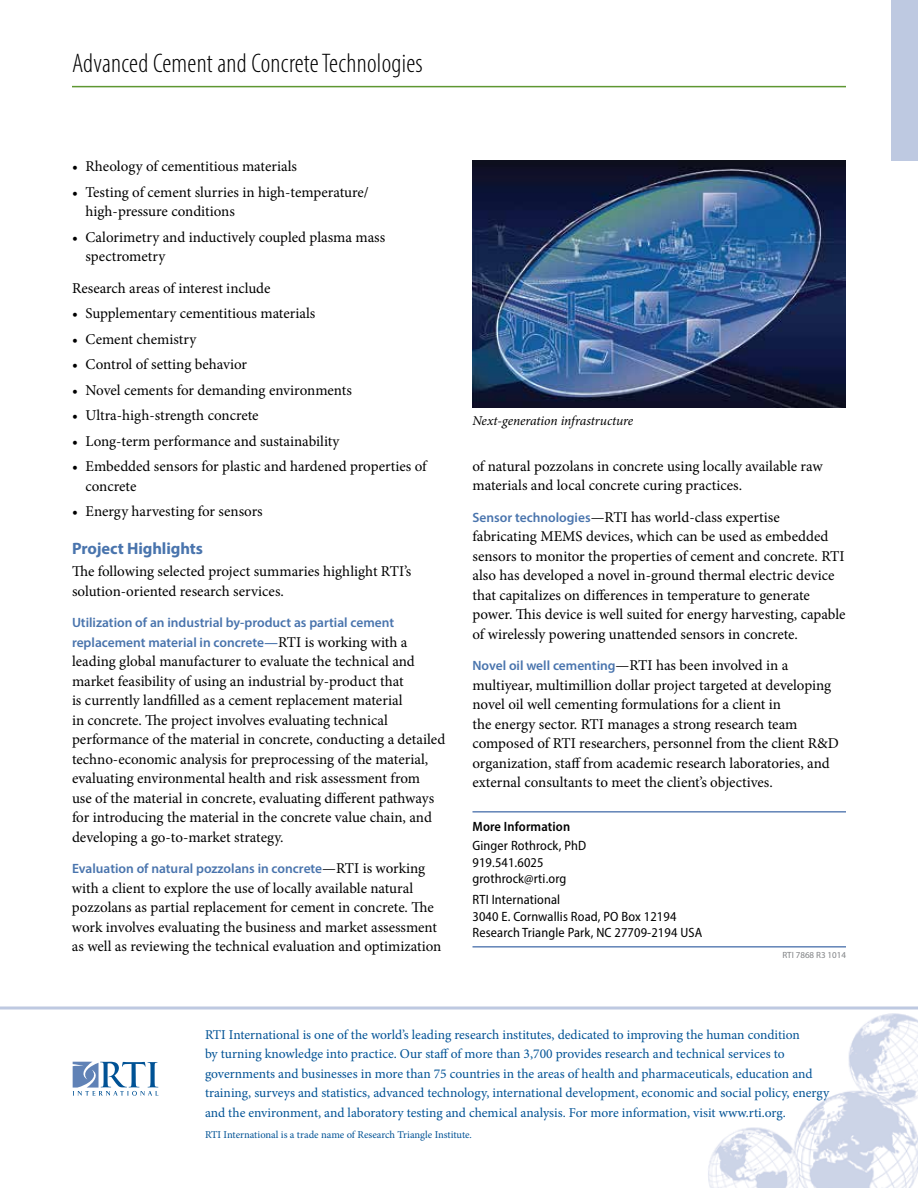
<style>
.page{position:relative;width:918px;height:1188px;background:#fff}
.page>*{position:absolute;margin:0;border:0;box-sizing:border-box;transform-origin:0 0}
.t1{font:300 condensed 27px "Myriad Pro";letter-spacing:.01em;color:#000}
.t2{font:700 16.5px "Myriad Pro";letter-spacing:-.005em;color:#4974ad}
.t3{font:15px/19.5px "Minion Pro";color:#000}
.t4{font:13.5px/19.5px "Minion Pro";color:#005295}
.t5{font:600 13.5px/19.5px "Myriad Pro";color:#4974ad}
.t6{font:semi-condensed 13.5px/16.5px "Myriad Pro";letter-spacing:.01em;color:#000}
.t7{font:italic 13.5px "Minion Pro";letter-spacing:-.01em;color:#000}
.t8{font:600 semi-condensed 13.5px "Myriad Pro";letter-spacing:.01em;color:#000}
.t9{font:10.5px "Minion Pro";letter-spacing:-.005em;color:#005295}
.t10{font:9px "Myriad Pro";color:#808285}
.s1{font-family:"Minion Pro";font-weight:400;font-size:15px;color:#000}
.s2{font-family:"Myriad Pro";font-weight:600;font-size:13.5px;color:#4974ad}
</style>
<div class="page">
<img style="left:708px;top:1013px;width:210px;height:175px">
<div style="left:891px;top:0;width:27px;height:160px;background:#bec9e1"></div>
<svg style="left:73px;top:1062px;width:86px;height:34px"></svg>
<svg style="left:0;top:1006px;width:918px;height:4px;background:#ced6e8"></svg>
<hr style="left:72px;top:86px;width:774px;height:1px;background:#5e9732">
<hr style="left:472px;top:811px;width:374px;height:2px;background:#6082b6">
<hr style="left:472px;top:946px;width:374px;height:2px;background:#6082b6">
<img style="left:472px;top:160px;width:374px;height:248px">
<h1 class="t1" style="left:72px;top:48px;width:352px">Advanced Cement and Concrete Technologies</h1>
<p class="t3" style="left:72px;top:157px;width:227px">• Rheology of cementitious materials</p>
<p class="t3" style="left:86px;top:182px;width:285px;text-indent:-14px">• Testing of cement slurries in high-temperature/ high-pressure conditions</p>
<p class="t3" style="left:86px;top:227px;width:301px;text-indent:-14px">• Calorimetry and inductively coupled plasma mass spectrometry</p>
<p class="t3" style="left:72px;top:278px;width:200px">Research areas of interest include</p>
<p class="t3" style="left:72px;top:304px;width:245px">• Supplementary cementitious materials</p>
<p class="t3" style="left:72px;top:329px;width:126px">• Cement chemistry</p>
<p class="t3" style="left:72px;top:355px;width:177px">• Control of setting behavior</p>
<p class="t3" style="left:72px;top:380px;width:281px">• Novel cements for demanding environments</p>
<p class="t3" style="left:72px;top:406px;width:188px">• Ultra-high-strength concrete</p>
<p class="t3" style="left:72px;top:431px;width:269px">• Long-term performance and sustainability</p>
<p class="t3" style="left:86px;top:457px;width:343px;text-indent:-14px">• Embedded sensors for plastic and hardened properties of concrete</p>
<p class="t3" style="left:72px;top:502px;width:192px">• Energy harvesting for sensors</p>
<p class="t2" style="left:72px;top:537px;width:133px">Project Highlights</p>
<p class="t3" style="left:72px;top:562px;width:341px">The following selected project summaries highlight RTI’s solution-oriented research services.</p>
<p class="t5" style="left:72px;top:612px;width:337px">Utilization of an industrial by-product as partial cement replacement material in concrete—<span class="s1">RTI is working with a</span></p>
<p class="t3" style="left:72px;top:652px;width:375px">leading global manufacturer to evaluate the technical and market feasibility of using an industrial by-product that<br>is currently landfilled as a cement replacement material<br>in concrete. The project involves evaluating technical performance of the material in concrete, conducting a detailed techno-economic analysis for preprocessing of the material, evaluating environmental health and risk assessment from<br>use of the material in concrete, evaluating different pathways for introducing the material in the concrete value chain, and developing a go-to-market strategy.</p>
<p class="t5" style="left:72px;top:858px;width:355px">Evaluation of natural pozzolans in concrete<span class="s1">—RTI is working</span></p>
<p class="t3" style="left:72px;top:878px;width:371px">with a client to explore the use of locally available natural pozzolans as partial replacement for cement in concrete. The work involves evaluating the business and market assessment as well as reviewing the technical evaluation and optimization</p>
<p class="t7" style="left:472px;top:411px;width:162px">Next-generation infrastructure</p>
<p class="t3" style="left:472px;top:456px;width:352px">of natural pozzolans in concrete using locally available raw materials and local concrete curing practices.</p>
<p class="t3" style="left:472px;top:507px;width:375px"><span class="s2">Sensor technologies</span>—RTI has world-class expertise fabricating MEMS devices, which can be used as embedded sensors to monitor the properties of cement and concrete. RTI also has developed a novel in-ground thermal electric device that capitalizes on differences in temperature to generate power. This device is well suited for energy harvesting, capable of wirelessly powering unattended sensors in concrete.</p>
<p class="t3" style="left:472px;top:656px;width:368px"><span class="s2">Novel oil well cementing</span>—RTI has been involved in a multiyear, multimillion dollar project targeted at developing novel oil well cementing formulations for a client in<br>the energy sector. RTI manages a strong research team composed of RTI researchers, personnel from the client R&amp;D organization, staff from academic research laboratories, and external consultants to meet the client’s objectives.</p>
<p class="t8" style="left:472px;top:818px;width:99px">More Information</p>
<p class="t6" style="left:472px;top:837px;width:115px">Ginger Rothrock, PhD<br>919.541.6025 grothrock@rti.org</p>
<p class="t6" style="left:472px;top:891px;width:231px">RTI International<br>3040 E. Cornwallis Road, PO Box 12194<br>Research Triangle Park, NC 27709-2194 USA</p>
<p class="t10" style="left:782px;top:949px;width:65px">RTI 7868 R3 1014</p>
<p class="t4" style="left:205px;top:1025px;width:626px">RTI International is one of the world’s leading research institutes, dedicated to improving the human condition<br>by turning knowledge into practice. Our staff of more than 3,700 provides research and technical services to governments and businesses in more than 75 countries in the areas of health and pharmaceuticals, education and training, surveys and statistics, advanced technology, international development, economic and social policy, energy and the environment, and laboratory testing and chemical analysis. For more information, visit www.rti.org.</p>
<p class="t9" style="left:205px;top:1127px;width:268px">RTI International is a trade name of Research Triangle Institute.</p>
</div>
